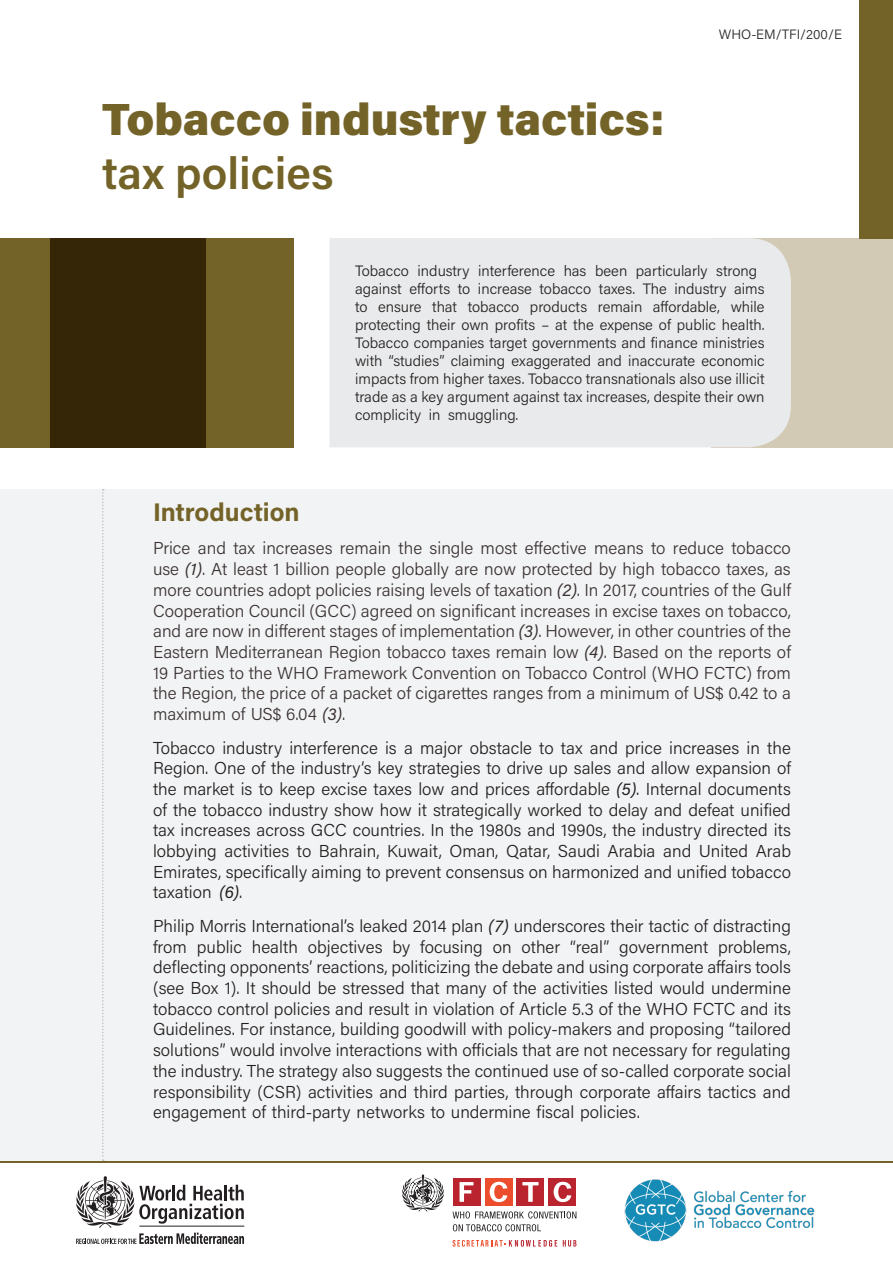
<style>
.page{position:relative;width:893px;height:1263px;background:#fff}
.page>*{position:absolute;margin:0;border:0;box-sizing:border-box;transform-origin:0 0}
.t1{font:900 45px/54px "Acumin Pro";color:#746328}
.t2{font:700 25.5px "Acumin Pro";color:#746328}
.Body{font:300 17.25px/20.7px "Acumin Pro";color:#231f20;text-align:justify}
.Body-2{font:300 17.25px/20.7px "Acumin Pro";color:#3a3232;text-align:justify}
.NOTA{font:300 15px/18px "Acumin Pro";color:#231f20}
.Numero{font:300 13.5px "Acumin Pro";color:#231f20}
.s1{font-weight:600}
.s2{font-weight:400;font-style:italic}
</style>
<div class="page">
<div style="left:0;top:1152px;width:893px;height:11px;background:#746328"></div>
<div style="left:0;top:489px;width:893px;height:672px;background:#f2f3f4"></div>
<svg style="left:102px;top:489px;width:2px;height:672px"></svg>
<div style="left:711px;top:238px;width:182px;height:209px;background:#d3cab6"></div>
<div style="left:330px;top:238px;width:461px;height:209px;background:#e9eaeb"></div>
<div style="left:0;top:238px;width:293px;height:209px;background:#746328"></div>
<div style="left:51px;top:238px;width:155px;height:209px;background:#342606"></div>
<div style="left:860px;top:0;width:33px;height:238px;background:#746328"></div>
<svg style="left:76px;top:1176px;width:168px;height:68px"></svg>
<img style="left:624px;top:1179px;width:191px;height:62px">
<svg style="left:452px;top:1211px;width:124px;height:7px"></svg>
<svg style="left:453px;top:1224px;width:88px;height:7px"></svg>
<svg style="left:402px;top:1174px;width:42px;height:37px"></svg>
<div style="left:452px;top:1178px;width:28px;height:28px;background:#b9242e"></div>
<svg style="left:459px;top:1182px;width:14px;height:20px"></svg>
<div style="left:484px;top:1178px;width:28px;height:28px;background:#ec4d2d"></div>
<svg style="left:490px;top:1182px;width:17px;height:20px"></svg>
<div style="left:548px;top:1178px;width:28px;height:28px;background:#b9242e"></div>
<svg style="left:554px;top:1182px;width:17px;height:20px"></svg>
<div style="left:516px;top:1178px;width:28px;height:28px;background:#b9242e"></div>
<svg style="left:522px;top:1182px;width:17px;height:20px"></svg>
<svg style="left:452px;top:1240px;width:105px;height:6px"></svg>
<svg style="left:563px;top:1240px;width:13px;height:6px"></svg>
<p class="t1" style="left:102px;top:90px;width:564px">Tobacco industry tactics: <span class="s1">tax policies</span></p>
<p class="Numero" style="left:719px;top:25px;width:125px">WHO-EM/TFI/200/E</p>
<p class="NOTA" style="left:355px;top:261px;width:411px">Tobacco industry interference has been particularly strong against efforts to increase tobacco taxes. The industry aims to ensure that tobacco products remain affordable, while protecting their own profits – at the expense of public health.<br>Tobacco companies target governments and finance ministries with “studies” claiming exaggerated and inaccurate economic impacts from higher taxes. Tobacco transnationals also use illicit trade as a key argument against tax increases, despite their own complicity in smuggling.</p>
<h1 class="t2" style="left:153px;top:494px;width:148px">Introduction</h1>
<p class="Body-2" style="left:153px;top:537px;width:639px">Price and tax increases remain the single most effective means to reduce tobacco use <span class="s2">(1)</span>. At least 1 billion people globally are now protected by high tobacco taxes, as more countries adopt policies raising levels of taxation <span class="s2">(2)</span>. In 2017, countries of the Gulf Cooperation Council (GCC) agreed on significant increases in excise taxes on tobacco, and are now in different stages of implementation <span class="s2">(3)</span>. However, in other countries of the Eastern Mediterranean Region tobacco taxes remain low <span class="s2">(4)</span>. Based on the reports of 19 Parties to the WHO Framework Convention on Tobacco Control (WHO FCTC) from the Region, the price of a packet of cigarettes ranges from a minimum of US$ 0.42 to a maximum of US$ 6.04 <span class="s2">(3)</span>.</p>
<p class="Body" style="left:153px;top:736px;width:639px">Tobacco industry interference is a major obstacle to tax and price increases in the Region. One of the industry’s key strategies to drive up sales and allow expansion of the market is to keep excise taxes low and prices affordable <span class="s2">(5)</span>. Internal documents of the tobacco industry show how it strategically worked to delay and defeat unified tax increases across GCC countries. In the 1980s and 1990s, the industry directed its lobbying activities to Bahrain, Kuwait, Oman, Qatar, Saudi Arabia and United Arab Emirates, specifically aiming to prevent consensus on harmonized and unified tobacco taxation <span class="s2">(6)</span>.</p>
<p class="Body" style="left:153px;top:915px;width:639px">Philip Morris International’s leaked 2014 plan <span class="s2">(7)</span> underscores their tactic of distracting from public health objectives by focusing on other “real” government problems, deflecting opponents’ reactions, politicizing the debate and using corporate affairs tools (see Box 1). It should be stressed that many of the activities listed would undermine tobacco control policies and result in violation of Article 5.3 of the WHO FCTC and its Guidelines. For instance, building goodwill with policy-makers and proposing “tailored solutions” would involve interactions with officials that are not necessary for regulating the industry. The strategy also suggests the continued use of so-called corporate social responsibility (CSR) activities and third parties, through corporate affairs tactics and engagement of third-party networks to undermine fiscal policies.</p>
</div>
